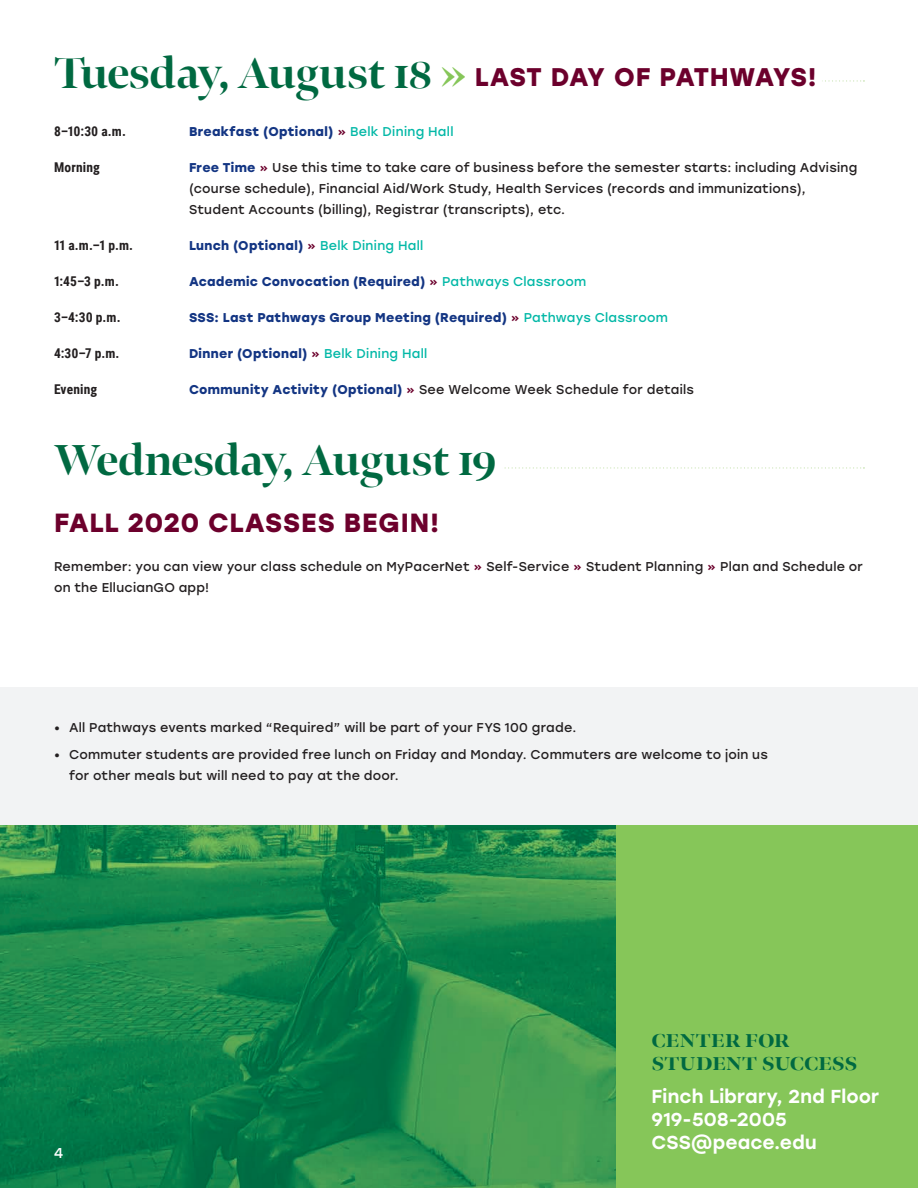
<style>
.page{position:relative;width:918px;height:1188px;background:#fff}
.page>*{position:absolute;margin:0;border:0;box-sizing:border-box;transform-origin:0 0}
.Heading_1_Sans{font:700 45px "Bennet Banner";letter-spacing:-.025em;color:#006941}
.First_PDF_100_table{font:700 26.25px/23.2px "Bennet Banner";letter-spacing:-.01em;color:#006941}
.Heading_2_Sans{font:700 26.25px "Stolzl";letter-spacing:.03em;color:#6c002c}
.Heading_1_Sans-2{font:700 25.5px "Stolzl";letter-spacing:-.01em;color:#6c002c}
.First_PDF_100_table-2{font:500 18.75px/23.2px "Stolzl";letter-spacing:.01em;color:#fff}
.t1{font:14.25px "Stolzl";color:#fff}
.Time_Slot{font:700 13.5px "Roboto Condensed";letter-spacing:.015em;color:#231f20}
.Time_Slot-2{font:12.75px/21px "Stolzl";letter-spacing:.02em;color:#231f20}
.Time_Slot-3{font:700 12.75px "Stolzl";letter-spacing:.025em;color:#133583}
.s1{font-family:"Bennet Banner";font-size:45px;color:#006941}
.s2{font-family:"Bennet Banner";font-size:45px;color:#86c659}
.s3{font-weight:400;color:#6c002c}
.s4{font-weight:400;color:#03b8a7}
.s5{font-weight:700;color:#133583}
.s6{color:#6c002c}
</style>
<div class="page">
<img style="left:0;top:824px;width:616px;height:364px">
<svg style="left:822px;top:80px;width:42px;height:2px"></svg>
<svg style="left:504px;top:467px;width:360px;height:2px"></svg>
<div style="left:616px;top:824px;width:302px;height:364px;background:#86c659"></div>
<div style="left:0;top:687px;width:918px;height:137px;background:#f2f3f4"></div>
<p class="Heading_1_Sans-2" style="left:54px;top:59px;width:764px"><span class="s1">Tuesday, August 18</span> <span class="s2">»</span> LAST DAY OF PATHWAYS!</p>
<p class="Time_Slot" style="left:54px;top:121px;width:74px">8–10:30 a.m.</p>
<p class="Time_Slot-3" style="left:189px;top:122px;width:266px">Breakfast (Optional) <span class="s3">»</span> <span class="s4">Belk Dining Hall</span></p>
<p class="Time_Slot" style="left:54px;top:157px;width:47px">Morning</p>
<p class="Time_Slot-2" style="left:189px;top:156px;width:670px"><span class="s5">Free Time</span> <span class="s6">»</span> Use this time to take care of business before the semester starts: including Advising (course schedule), Financial Aid/Work Study, Health Services (records and immunizations),<br>Student Accounts (billing), Registrar (transcripts), etc.</p>
<p class="Time_Slot" style="left:54px;top:235px;width:81px">11 a.m.–1 p.m.</p>
<p class="Time_Slot-3" style="left:189px;top:236px;width:236px">Lunch (Optional) <span class="s3">»</span> <span class="s4">Belk Dining Hall</span></p>
<p class="Time_Slot" style="left:54px;top:271px;width:66px">1:45–3 p.m.</p>
<p class="Time_Slot-3" style="left:189px;top:272px;width:399px">Academic Convocation (Required) <span class="s3">»</span> <span class="s4">Pathways Classroom</span></p>
<p class="Time_Slot" style="left:54px;top:307px;width:68px">3–4:30 p.m.</p>
<p class="Time_Slot-3" style="left:189px;top:308px;width:480px">SSS: Last Pathways Group Meeting (Required) <span class="s3">»</span> <span class="s4">Pathways Classroom</span></p>
<p class="Time_Slot" style="left:54px;top:343px;width:67px">4:30–7 p.m.</p>
<p class="Time_Slot-3" style="left:189px;top:344px;width:240px">Dinner (Optional) <span class="s3">»</span> <span class="s4">Belk Dining Hall</span></p>
<p class="Time_Slot" style="left:54px;top:379px;width:44px">Evening</p>
<p class="Time_Slot-2" style="left:189px;top:378px;width:507px"><span class="s5">Community Activity (Optional)</span> <span class="s6">»</span> See Welcome Week Schedule for details</p>
<p class="Heading_1_Sans" style="left:54px;top:430px;width:444px">Wednesday, August 19</p>
<p class="Heading_2_Sans" style="left:54px;top:503px;width:387px">FALL 2020 CLASSES BEGIN!</p>
<p class="Time_Slot-2" style="left:54px;top:555px;width:810px">Remember: you can view your class schedule on MyPacerNet <span class="s6">»</span> Self-Service <span class="s6">»</span> Student Planning <span class="s6">»</span> Plan and Schedule or on the EllucianGO app!</p>
<p class="Time_Slot-2" style="left:54px;top:716px;width:524px">• All Pathways events marked “Required” will be part of your FYS 100 grade.</p>
<p class="Time_Slot-2" style="left:69px;top:743px;width:700px;text-indent:-15px">• Commuter students are provided free lunch on Friday and Monday. Commuters are welcome to join us for other meals but will need to pay at the door.</p>
<p class="t1" style="left:54px;top:1143px;width:11px">4</p>
<p class="First_PDF_100_table" style="left:652px;top:1027px;width:187px">Center for<br>Student Succ ess</p>
<p class="First_PDF_100_table-2" style="left:652px;top:1084px;width:229px">Finch Library, 2nd Floor<br>919-508-2005<br>CSS@peace.edu</p>
</div>
